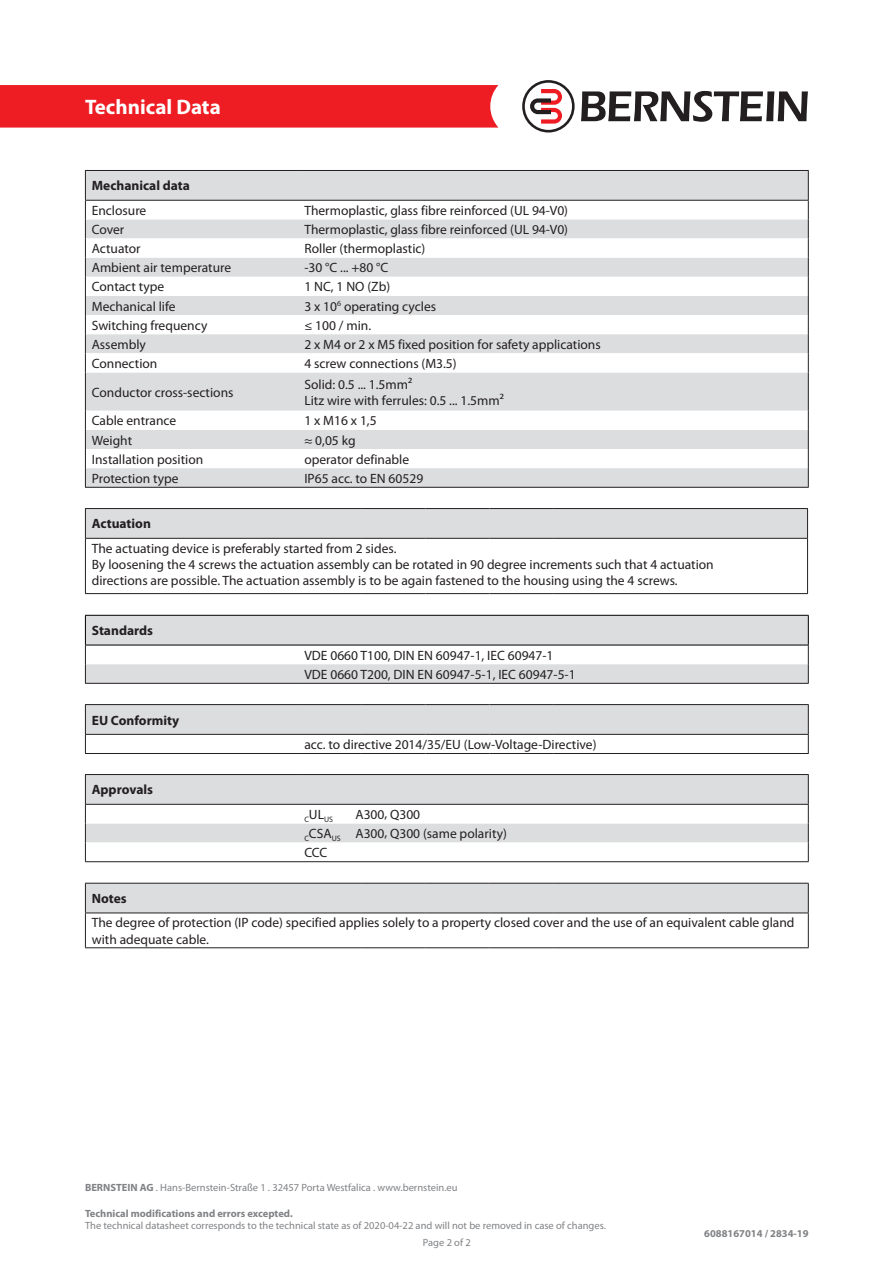
<style>
.page{position:relative;width:893px;height:1263px;background:#fff}
.page>*{position:absolute;margin:0;border:0;box-sizing:border-box;transform-origin:0 0}
.t1{font:700 21px "Myriad Pro";color:#fff}
.t2{font:13.5px/16.2px "Myriad Pro";color:#231f20}
.t3{font:700 13.5px "Myriad Pro";color:#231f20}
.t4{font:10.5px/16.8px "Myriad Pro";color:#808285}
.t5{font:700 10.5px "Myriad Pro";color:#808285}
.t6{font:7.8px "Myriad Pro";color:#231f20}
.s1{font-weight:700}
</style>
<div class="page">
<div style="left:0;top:85px;width:498px;height:43px;background:#ee1d23"></div>
<svg style="left:581px;top:91px;width:227px;height:31px"></svg>
<svg style="left:522px;top:80px;width:53px;height:53px"></svg>
<div style="left:86px;top:171px;width:722px;height:316px;background:#dcdddf"></div>
<svg style="left:86px;top:201px;width:722px;height:267px"></svg>
<svg style="left:85px;top:171px;width:1px;height:201px"></svg>
<svg style="left:808px;top:171px;width:1px;height:201px"></svg>
<hr style="left:85px;top:372px;width:1px;height:39px;background:#231f20">
<hr style="left:808px;top:372px;width:1px;height:39px;background:#231f20">
<svg style="left:85px;top:411px;width:1px;height:76px"></svg>
<svg style="left:808px;top:411px;width:1px;height:76px"></svg>
<hr style="left:85px;top:487px;width:213px;height:1px;background:#231f20">
<hr style="left:298px;top:487px;width:511px;height:1px;background:#231f20">
<hr style="left:85px;top:170px;width:213px;height:1px;background:#231f20">
<hr style="left:298px;top:170px;width:511px;height:1px;background:#231f20">
<hr style="left:85px;top:200px;width:213px;height:1px;background:#231f20">
<hr style="left:298px;top:200px;width:511px;height:1px;background:#231f20">
<hr style="left:85px;top:615px;width:213px;height:1px;background:#000">
<hr style="left:298px;top:615px;width:511px;height:1px;background:#000">
<svg style="left:85px;top:616px;width:724px;height:67px"></svg>
<hr style="left:85px;top:683px;width:213px;height:1px;background:#231f20">
<hr style="left:298px;top:683px;width:511px;height:1px;background:#231f20">
<svg style="left:85px;top:705px;width:724px;height:48px"></svg>
<hr style="left:85px;top:704px;width:213px;height:1px;background:#231f20">
<hr style="left:298px;top:704px;width:64px;height:1px;background:#231f20">
<hr style="left:362px;top:704px;width:64px;height:1px;background:#231f20">
<hr style="left:426px;top:704px;width:63px;height:1px;background:#231f20">
<hr style="left:489px;top:704px;width:64px;height:1px;background:#231f20">
<hr style="left:553px;top:704px;width:256px;height:1px;background:#231f20">
<hr style="left:85px;top:734px;width:213px;height:1px;background:#231f20">
<hr style="left:298px;top:734px;width:64px;height:1px;background:#231f20">
<hr style="left:362px;top:734px;width:64px;height:1px;background:#231f20">
<hr style="left:426px;top:734px;width:63px;height:1px;background:#231f20">
<hr style="left:489px;top:734px;width:64px;height:1px;background:#231f20">
<hr style="left:553px;top:734px;width:256px;height:1px;background:#231f20">
<hr style="left:85px;top:753px;width:213px;height:1px;background:#231f20">
<hr style="left:298px;top:753px;width:64px;height:1px;background:#231f20">
<hr style="left:362px;top:753px;width:64px;height:1px;background:#231f20">
<hr style="left:426px;top:753px;width:63px;height:1px;background:#231f20">
<hr style="left:489px;top:753px;width:64px;height:1px;background:#231f20">
<hr style="left:553px;top:753px;width:256px;height:1px;background:#231f20">
<div style="left:85px;top:884px;width:724px;height:28px;background:#dcdddf"></div>
<hr style="left:85px;top:913px;width:1px;height:34px;background:#231f20">
<hr style="left:808px;top:913px;width:1px;height:34px;background:#231f20">
<hr style="left:85px;top:883px;width:213px;height:1px;background:#231f20">
<hr style="left:298px;top:883px;width:64px;height:1px;background:#231f20">
<hr style="left:362px;top:883px;width:64px;height:1px;background:#231f20">
<hr style="left:426px;top:883px;width:63px;height:1px;background:#231f20">
<hr style="left:489px;top:883px;width:64px;height:1px;background:#231f20">
<hr style="left:553px;top:883px;width:256px;height:1px;background:#231f20">
<hr style="left:85px;top:912px;width:213px;height:1px;background:#231f20">
<hr style="left:298px;top:912px;width:64px;height:1px;background:#231f20">
<hr style="left:362px;top:912px;width:64px;height:1px;background:#231f20">
<hr style="left:426px;top:912px;width:63px;height:1px;background:#231f20">
<hr style="left:489px;top:912px;width:64px;height:1px;background:#231f20">
<hr style="left:553px;top:912px;width:256px;height:1px;background:#231f20">
<hr style="left:85px;top:947px;width:213px;height:1px;background:#231f20">
<hr style="left:298px;top:947px;width:64px;height:1px;background:#231f20">
<hr style="left:362px;top:947px;width:64px;height:1px;background:#231f20">
<hr style="left:426px;top:947px;width:63px;height:1px;background:#231f20">
<hr style="left:489px;top:947px;width:64px;height:1px;background:#231f20">
<hr style="left:553px;top:947px;width:256px;height:1px;background:#231f20">
<svg style="left:85px;top:509px;width:723px;height:29px;background:#d9dadc"></svg>
<hr style="left:85px;top:539px;width:1px;height:54px;background:#231f20">
<hr style="left:807px;top:539px;width:1px;height:54px;background:#231f20">
<hr style="left:85px;top:508px;width:213px;height:1px;background:#231f20">
<hr style="left:298px;top:508px;width:64px;height:1px;background:#231f20">
<hr style="left:362px;top:508px;width:64px;height:1px;background:#231f20">
<hr style="left:426px;top:508px;width:63px;height:1px;background:#231f20">
<hr style="left:489px;top:508px;width:64px;height:1px;background:#231f20">
<hr style="left:553px;top:508px;width:255px;height:1px;background:#231f20">
<hr style="left:85px;top:538px;width:213px;height:1px;background:#231f20">
<hr style="left:298px;top:538px;width:64px;height:1px;background:#231f20">
<hr style="left:362px;top:538px;width:64px;height:1px;background:#231f20">
<hr style="left:426px;top:538px;width:63px;height:1px;background:#231f20">
<hr style="left:489px;top:538px;width:64px;height:1px;background:#231f20">
<hr style="left:553px;top:538px;width:255px;height:1px;background:#231f20">
<hr style="left:85px;top:593px;width:213px;height:1px;background:#231f20">
<hr style="left:298px;top:593px;width:64px;height:1px;background:#231f20">
<hr style="left:362px;top:593px;width:64px;height:1px;background:#231f20">
<hr style="left:426px;top:593px;width:63px;height:1px;background:#231f20">
<hr style="left:489px;top:593px;width:64px;height:1px;background:#231f20">
<hr style="left:553px;top:593px;width:255px;height:1px;background:#231f20">
<hr style="left:85px;top:774px;width:213px;height:1px;background:#231f20">
<hr style="left:298px;top:774px;width:511px;height:1px;background:#231f20">
<svg style="left:85px;top:775px;width:724px;height:86px"></svg>
<hr style="left:85px;top:861px;width:213px;height:1px;background:#231f20">
<hr style="left:298px;top:861px;width:511px;height:1px;background:#231f20">
<h1 class="t1" style="left:85px;top:93px;width:137px">Technical Data</h1>
<p class="t3" style="left:92px;top:177px;width:100px">Mechanical data</p>
<p class="t2" style="left:92px;top:202px;width:56px">Enclosure</p>
<p class="t2" style="left:304px;top:202px;width:265px">Thermoplastic, glass fibre reinforced (UL 94-V0)</p>
<p class="t2" style="left:92px;top:221px;width:34px">Cover</p>
<p class="t2" style="left:304px;top:221px;width:265px">Thermoplastic, glass fibre reinforced (UL 94-V0)</p>
<p class="t2" style="left:92px;top:240px;width:50px">Actuator</p>
<p class="t2" style="left:304px;top:240px;width:123px">Roller (thermoplastic)</p>
<p class="t2" style="left:92px;top:259px;width:141px">Ambient air temperature</p>
<p class="t2" style="left:304px;top:259px;width:85px">-30 °C ... +80 °C</p>
<p class="t2" style="left:92px;top:279px;width:74px">Contact type</p>
<p class="t2" style="left:304px;top:279px;width:87px">1 NC, 1 NO (Zb)</p>
<p class="t2" style="left:92px;top:298px;width:85px">Mechanical life</p>
<p class="t2" style="left:304px;top:298px;width:133px">3 x 10<sup>6</sup> operating cycles</p>
<p class="t2" style="left:92px;top:317px;width:117px">Switching frequency</p>
<p class="t2" style="left:304px;top:317px;width:68px">≤ 100 / min.</p>
<p class="t2" style="left:92px;top:336px;width:56px">Assembly</p>
<p class="t2" style="left:304px;top:336px;width:298px">2 x M4 or 2 x M5 fixed position for safety applications</p>
<p class="t2" style="left:92px;top:355px;width:67px">Connection</p>
<p class="t2" style="left:304px;top:355px;width:154px">4 screw connections (M3.5)</p>
<p class="t2" style="left:92px;top:384px;width:143px">Conductor cross-sections</p>
<p class="t2" style="left:304px;top:376px;width:201px">Solid: 0.5 ... 1.5mm²<br>Litz wire with ferrules: 0.5 ... 1.5mm²</p>
<p class="t2" style="left:92px;top:412px;width:86px">Cable entrance</p>
<p class="t2" style="left:304px;top:412px;width:74px">1 x M16 x 1,5</p>
<p class="t2" style="left:92px;top:432px;width:42px">Weight</p>
<p class="t2" style="left:304px;top:432px;width:53px">≈ 0,05 kg</p>
<p class="t2" style="left:92px;top:451px;width:113px">Installation position</p>
<p class="t2" style="left:304px;top:451px;width:106px">operator definable</p>
<p class="t2" style="left:92px;top:470px;width:88px">Protection type</p>
<p class="t2" style="left:304px;top:470px;width:120px">IP65 acc. to EN 60529</p>
<p class="t3" style="left:92px;top:515px;width:61px">Actuation</p>
<p class="t2" style="left:92px;top:540px;width:306px">The actuating device is preferably started from 2 sides.</p>
<p class="t2" style="left:92px;top:556px;width:623px">By loosening the 4 screws the actuation assembly can be rotated in 90 degree increments such that 4 actuation</p>
<p class="t2" style="left:92px;top:572px;width:587px">directions are possible. The actuation assembly is to be again fastened to the housing using the 4 screws.</p>
<p class="t3" style="left:92px;top:622px;width:63px">Standards</p>
<p class="t3" style="left:92px;top:711px;width:89px">EU Conformity</p>
<p class="t3" style="left:92px;top:781px;width:63px">Approvals</p>
<p class="t2" style="left:304px;top:647px;width:251px">VDE 0660 T100, DIN EN 60947-1, IEC 60947-1</p>
<p class="t2" style="left:304px;top:666px;width:273px">VDE 0660 T200, DIN EN 60947-5-1, IEC 60947-5-1</p>
<p class="t2" style="left:304px;top:736px;width:294px">acc. to directive 2014/35/EU (Low-Voltage-Directive)</p>
<p class="t6" style="left:304px;top:815px;width:30px">C<sup>UL</sup>US</p>
<p class="t2" style="left:355px;top:806px;width:66px">A300, Q300</p>
<p class="t2" style="left:304px;top:825px;width:204px"><sub>C</sub>CSA<sub>US</sub> A300, Q300 (same polarity)</p>
<p class="t2" style="left:304px;top:844px;width:24px">CCC</p>
<p class="t3" style="left:92px;top:890px;width:36px">Notes</p>
<p class="t2" style="left:92px;top:914px;width:704px">The degree of protection (IP code) specified applies solely to a property closed cover and the use of an equivalent cable gland with adequate cable.</p>
<p class="t4" style="left:85px;top:1179px;width:374px"><span class="s1">BERNSTEIN AG</span> . Hans-Bernstein-Straße 1 . 32457 Porta Westfalica . www.bernstein.eu</p>
<p class="t5" style="left:85px;top:1206px;width:209px">Technical modifications and errors excepted.</p>
<p class="t4" style="left:423px;top:1217px;width:184px;text-indent:-338px">The technical datasheet corresponds to the technical state as of 2020-04-22 and will not be removed in case of changes.<br>Page 2 of 2</p>
<p class="t5" style="left:704px;top:1227px;width:106px">6088167014 / 2834-19</p>
</div>
